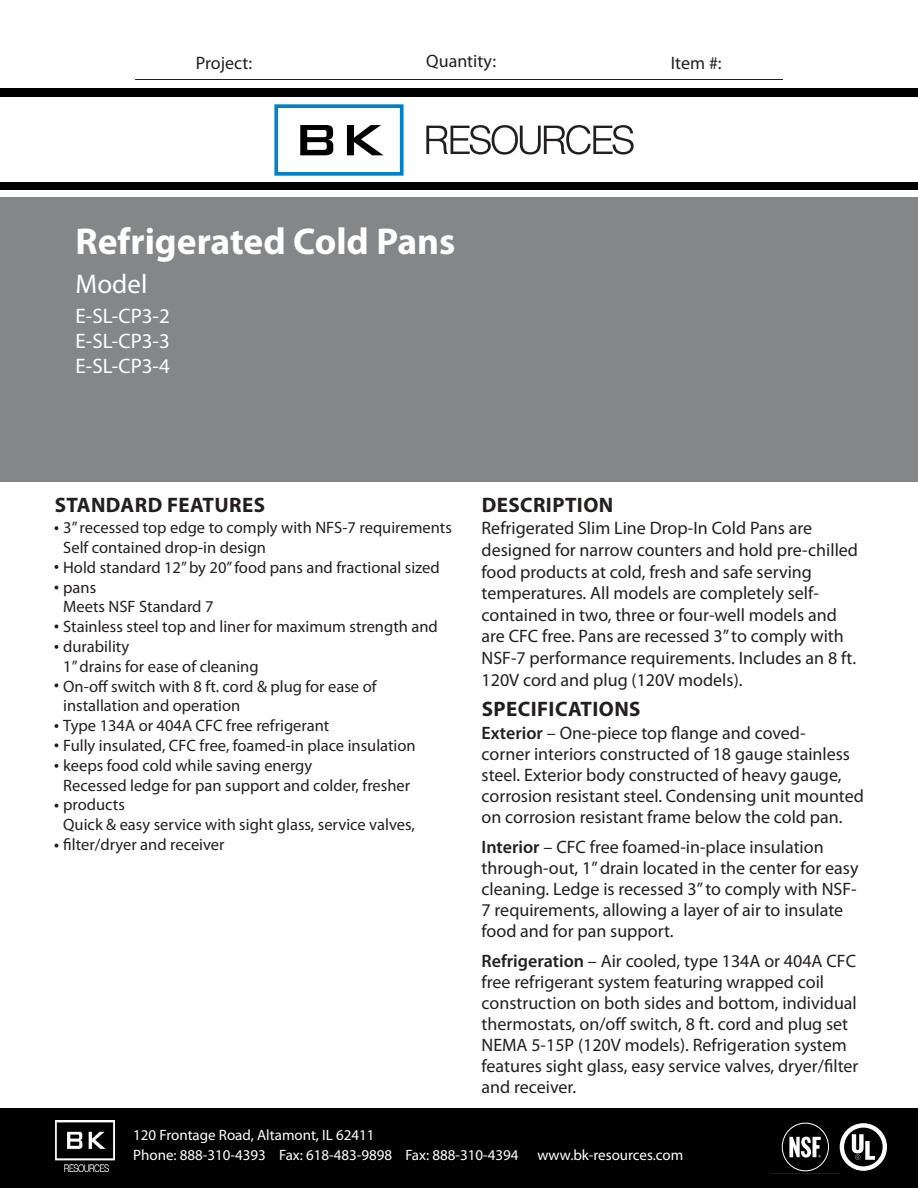
<style>
.page{position:relative;width:918px;height:1188px;background:#fff}
.page>*{position:absolute;margin:0;border:0;box-sizing:border-box;transform-origin:0 0}
.t1{font:700 37.5px "Myriad Pro";color:#fff}
.t2{font:27px "Myriad Pro";color:#fff}
.t3{font:700 21px "Myriad Pro";letter-spacing:.02em;color:#231f20}
.t4{font:21px/25.2px "Myriad Pro";color:#fff;text-align:justify}
.t5{font:18px/21px "Myriad Pro";color:#231f20}
.t6{font:16.5px/19.8px "Myriad Pro";color:#231f20}
.t7{font:15px/19.2px "Myriad Pro";color:#fff}
.s1{font-weight:600}
</style>
<div class="page">
<svg style="left:426px;top:125px;width:208px;height:30px"></svg>
<svg style="left:274px;top:104px;width:130px;height:72px"></svg>
<hr style="left:135px;top:79px;width:648px;height:1px;background:#231f20">
<div style="left:0;top:198px;width:918px;height:284px;background:#858688"></div>
<div style="left:0;top:183px;width:918px;height:7px;background:#000"></div>
<div style="left:0;top:89px;width:918px;height:8px;background:#000"></div>
<div style="left:0;top:1109px;width:918px;height:79px;background:#000"></div>
<img style="left:55px;top:1121px;width:59px;height:50px">
<div style="left:782px;top:1123px;width:47px;height:48px;border:1px solid #fff;border-radius:50%"></div>
<svg style="left:789px;top:1137px;width:32px;height:21px"></svg>
<svg style="left:840px;top:1123px;width:47px;height:48px"></svg>
<svg style="left:54px;top:565px;width:4px;height:4px"></svg>
<svg style="left:54px;top:624px;width:4px;height:4px"></svg>
<svg style="left:54px;top:645px;width:4px;height:4px"></svg>
<svg style="left:54px;top:683px;width:4px;height:4px"></svg>
<svg style="left:54px;top:724px;width:4px;height:4px"></svg>
<svg style="left:54px;top:743px;width:4px;height:4px"></svg>
<svg style="left:54px;top:764px;width:4px;height:4px"></svg>
<svg style="left:54px;top:804px;width:4px;height:4px"></svg>
<svg style="left:54px;top:844px;width:4px;height:4px"></svg>
<svg style="left:54px;top:586px;width:4px;height:4px"></svg>
<svg style="left:54px;top:526px;width:4px;height:4px"></svg>
<p class="t5" style="left:196px;top:52px;width:58px">Project:</p>
<p class="t5" style="left:426px;top:51px;width:71px">Quantity:</p>
<p class="t5" style="left:671px;top:52px;width:52px">Item #:</p>
<h1 class="t1" style="left:76px;top:217px;width:381px">Refrigerated Cold Pans</h1>
<h2 class="t2" style="left:76px;top:267px;width:73px">Model</h2>
<p class="t4" style="left:76px;top:303px;width:96px">E-SL-CP3-2<br>E-SL-CP3-3<br>E-SL-CP3-4</p>
<p class="t3" style="left:55px;top:491px;width:212px">STANDARD FEATURES</p>
<p class="t3" style="left:482px;top:491px;width:133px">DESCRIPTION</p>
<p class="t6" style="left:63px;top:518px;width:390px">3” recessed top edge to comply with NFS-7 requirements Self contained drop-in design<br>Hold standard 12” by 20” food pans and fractional sized pans<br>Meets NSF Standard 7<br>Stainless steel top and liner for maximum strength and durability<br>1” drains for ease of cleaning<br>On-off switch with 8 ft. cord &amp; plug for ease of installation and operation<br>Type 134A or 404A CFC free refrigerant<br>Fully insulated, CFC free, foamed-in place insulation keeps food cold while saving energy<br>Recessed ledge for pan support and colder, fresher products<br>Quick &amp; easy service with sight glass, service valves, filter/dryer and receiver</p>
<p class="t5" style="left:482px;top:517px;width:378px;line-height:21.6px">Refrigerated Slim Line Drop-In Cold Pans are designed for narrow counters and hold pre-chilled food products at cold, fresh and safe serving temperatures. All models are completely self&shy;contained in two, three or four-well models and are CFC free. Pans are recessed 3” to comply with NSF-7 performance requirements. Includes an 8 ft.<br>120V cord and plug (120V models).</p>
<p class="t5" style="left:482px;top:722px;width:384px"><span class="s1">Exterior</span> – One-piece top flange and coved-<br>corner interiors constructed of 18 gauge stainless steel. Exterior body constructed of heavy gauge, corrosion resistant steel. Condensing unit mounted on corrosion resistant frame below the cold pan.</p>
<p class="t5" style="left:482px;top:836px;width:378px"><span class="s1">Interior</span> – CFC free foamed-in-place insulation through-out, 1” drain located in the center for easy cleaning. Ledge is recessed 3” to comply with NSF-7 requirements, allowing a layer of air to insulate food and for pan support.</p>
<p class="t5" style="left:482px;top:950px;width:378px"><span class="s1">Refrigeration</span> – Air cooled, type 134A or 404A CFC free refrigerant system featuring wrapped coil construction on both sides and bottom, individual thermostats, on/off switch, 8 ft. cord and plug set NEMA 5-15P (120V models). Refrigeration system features sight glass, easy service valves, dryer/filter and receiver.</p>
<p class="t3" style="left:482px;top:696px;width:160px">SPECIFICATIONS</p>
<p class="t7" style="left:133px;top:1125px;width:387px">120 Frontage Road, Altamont, IL 62411<br>Phone: 888-310-4393 Fax: 618-483-9898 Fax: 888-310-4394</p>
<p class="t7" style="left:537px;top:1145px;width:147px">www.bk-resources.com</p>
</div>
